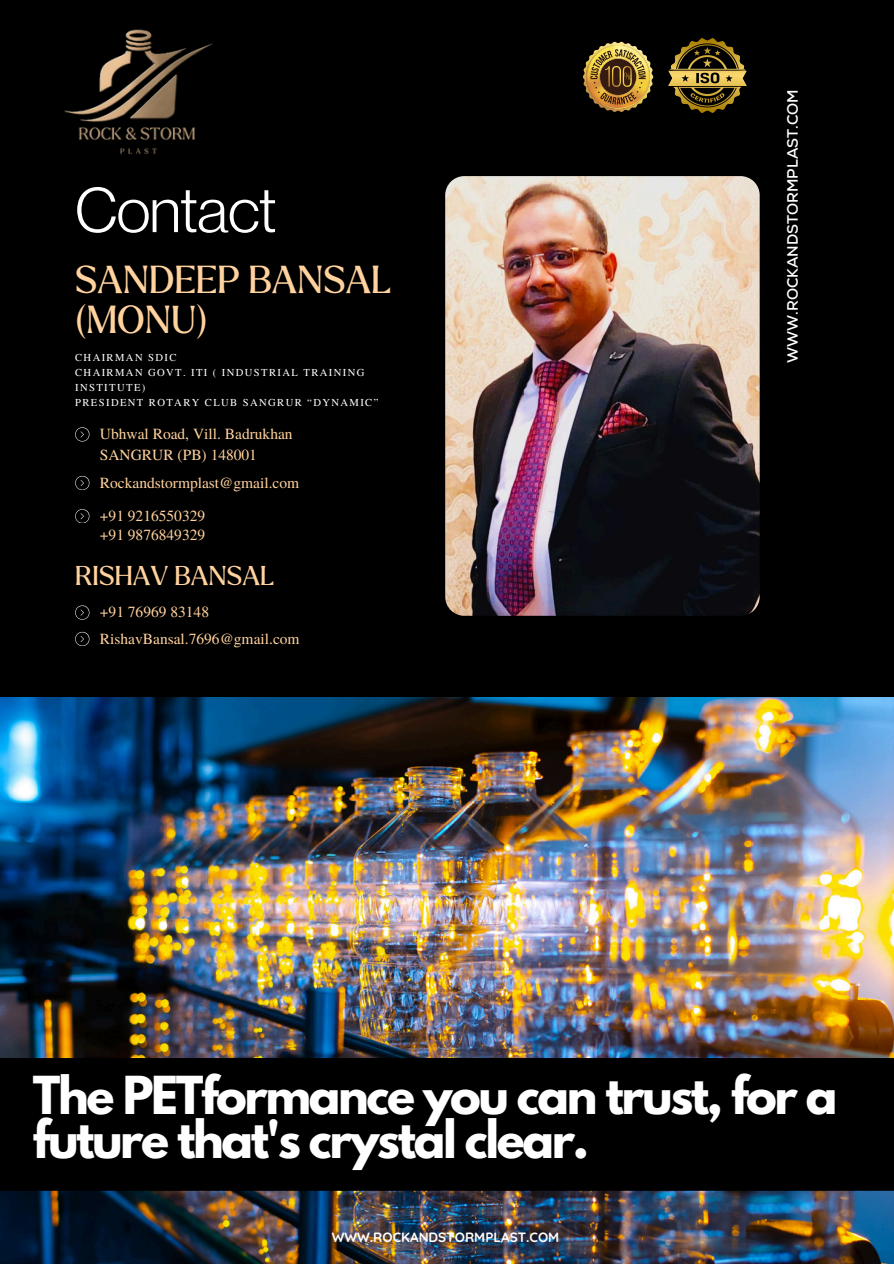
<style>
.page{position:relative;width:894px;height:1264px;background:#fff}
.page>*{position:absolute;margin:0;border:0;box-sizing:border-box;transform-origin:0 0}
.t1{font:62.1px "Neue Montreal";letter-spacing:-.01em;color:#fff}
.t2{font:700 46.35px/43.8px "League Spartan";letter-spacing:-.05em;color:#fff}
.t3{font:37.95px/40.2px "Larken";color:#ffd29e}
.t4{font:26.55px "Larken";color:#ffd29e}
.t5{font:15.45px/20.5px "Te X Gyre Termes";color:#ffd29e}
.t6{font:700 15px "Nexa";color:#fff}
.t7{font:700 13.5px "Quicksand";color:#fff}
.t8{font:10.65px/14.9px "Te X Gyre Termes";letter-spacing:.13em;color:#fff}
</style>
<div class="page">
<div style="left:0;top:0;width:893px;height:1263px;background:#000"></div>
<img style="left:64px;top:29px;width:149px;height:125px">
<img style="left:445px;top:176px;width:314px;height:439px">
<svg style="left:75px;top:427px;width:15px;height:14px"></svg>
<svg style="left:75px;top:475px;width:15px;height:15px"></svg>
<svg style="left:75px;top:509px;width:15px;height:14px"></svg>
<img style="left:0;top:697px;width:893px;height:566px">
<img style="left:583px;top:41px;width:70px;height:71px">
<img style="left:668px;top:39px;width:78px;height:73px">
<div style="left:0;top:1065px;width:893px;height:118px;background:#000"></div>
<svg style="left:0;top:1058px;width:893px;height:7px"></svg>
<svg style="left:0;top:1183px;width:893px;height:7px"></svg>
<svg style="left:75px;top:605px;width:15px;height:14px"></svg>
<svg style="left:75px;top:631px;width:15px;height:14px"></svg>
<h6 class="t1" style="left:75px;top:172px;width:203px">Contact</h6>
<p class="t3" style="left:75px;top:260px;width:317px">SANDEEP BANSAL (MONU)</p>
<h3 class="t8" style="left:75px;top:349px;width:103px">CHAIRMAN SDIC</h3>
<p class="t8" style="left:75px;top:364px;width:291px">CHAIRMAN GOVT. ITI ( INDUSTRIAL TRAINING<br>INSTITUTE)</p>
<p class="t8" style="left:75px;top:394px;width:305px">PRESIDENT ROTARY CLUB SANGRUR “DYNAMIC”</p>
<p class="t5" style="left:100px;top:423px;width:194px">Ubhwal Road, Vill. Badrukhan<br>SANGRUR (PB) 148001</p>
<p class="t5" style="left:100px;top:471px;width:201px">Rockandstormplast@gmail.com</p>
<h6 class="t5" style="left:100px;top:524px;width:107px">+91 9876849329</h6>
<h6 class="t5" style="left:100px;top:505px;width:107px">+91 9216550329</h6>
<h6 class="t4" style="left:75px;top:563px;width:200px">RISHAV BANSAL</h6>
<h4 class="t5" style="left:100px;top:601px;width:111px">+91 76969 83148</h4>
<p class="t5" style="left:100px;top:627px;width:201px">RishavBansal.7696@gmail.com</p>
<p class="t6" style="left:783px;top:363px;width:275px;rotate:-90deg">WWW.ROCKANDSTORMPLAST.COM</p>
<h6 class="t2" style="left:33px;top:1079px;width:805px">The PETformance you can trust, for a future that's crystal clear.</h6>
<p class="t7" style="left:331px;top:1228px;width:229px">WWW.ROCKANDSTORMPLAST.COM</p>
</div>
